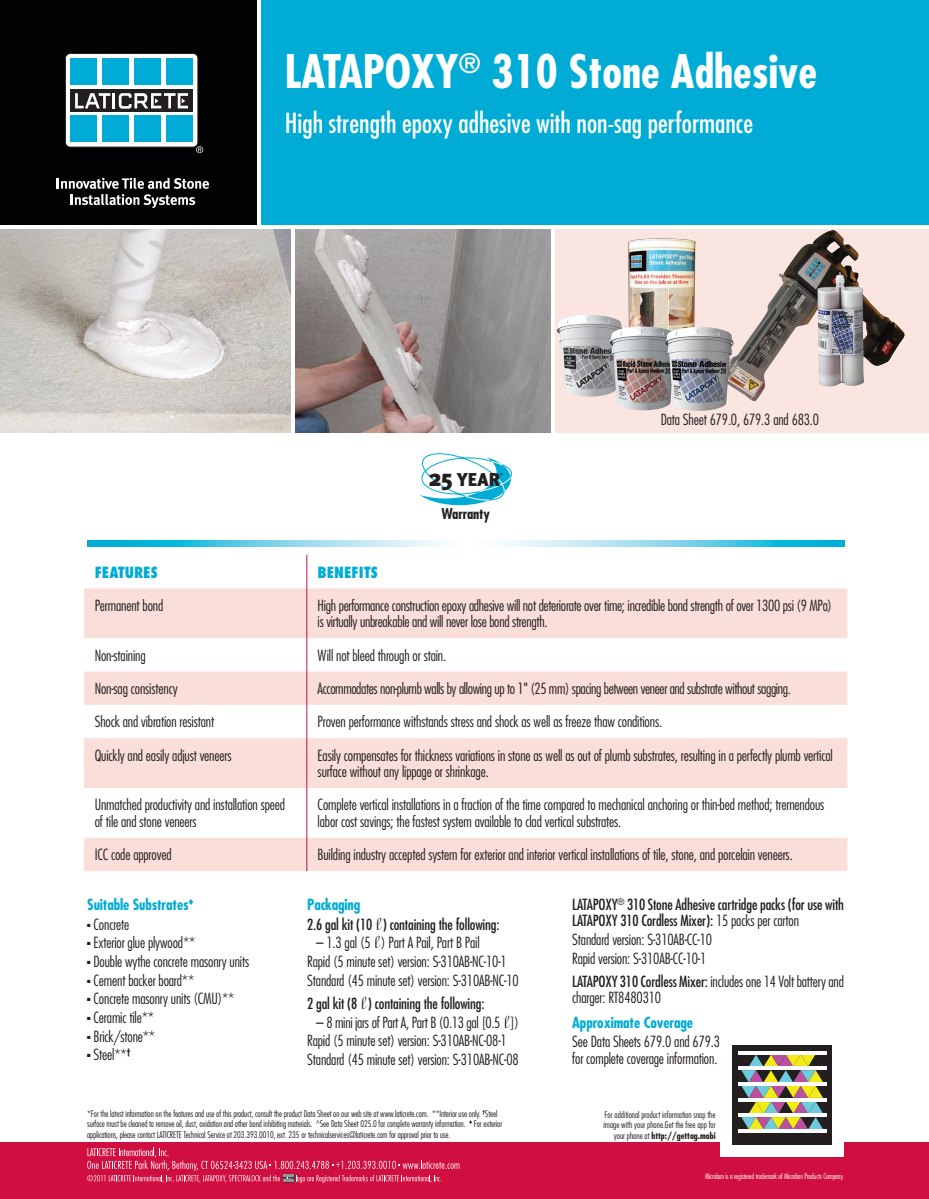
<style>
.page{position:relative;width:929px;height:1199px;background:#fff}
.page>*{position:absolute;margin:0;border:0;box-sizing:border-box;transform-origin:0 0}
.t1{font:700 condensed 45px "Futura";color:#fff}
.t2{font:condensed 27px "Futura";color:#fff}
.t3{font:900 18.6px "Meta Plus";color:#231f20}
.t4{font:300 condensed 15px/16.5px "Futura";letter-spacing:-.01em;color:#231f20}
.t5{font:condensed 15px/19.8px "Futura";letter-spacing:-.01em;color:#231f20}
.t6{font:700 condensed 15px "Futura";letter-spacing:-.01em;color:#00acd5}
.t7{font:800 condensed 15px "Futura";color:#00acd5}
.t8{font:700 condensed 14.4px "Futura";letter-spacing:-.01em;color:#231f20}
.t9{font:300 condensed 9px/10.5px "Futura";letter-spacing:-.01em;color:#231f20}
.t10{font:300 condensed 7.5px "Futura";letter-spacing:-.01em;color:#fff}
.t11{font:700 condensed 5.4px "Futura";color:#231f20}
.s1{font-size:23.25px}
.s2{font-weight:700;color:#00acd5}
.s3{font-family:"Linoscript";font-stretch:normal;font-size:22.5px}
.s4{font-family:"Linoscript";font-weight:400;font-stretch:normal;font-size:22.5px}
.s5{font-weight:300}
.s6{font-weight:400}
.s7{font-weight:700}
</style>
<div class="page">
<div style="left:0;top:1142px;width:928px;height:56px;background:#d10e40"></div>
<div style="left:0;top:0;width:256px;height:225px;background:#010203"></div>
<div style="left:261px;top:0;width:667px;height:225px;background:#00acd5"></div>
<div style="left:65px;top:53px;width:133px;height:94px;background:#fff;border-radius:5px"></div>
<div style="left:65px;top:53px;width:133px;height:94px;border:1px solid #231f20;border-radius:5px"></div>
<div style="left:70px;top:115px;width:27px;height:27px;background:#00acd5"></div>
<div style="left:102px;top:115px;width:27px;height:27px;background:#00acd5"></div>
<div style="left:134px;top:115px;width:27px;height:27px;background:#00acd5"></div>
<div style="left:166px;top:115px;width:27px;height:27px;background:#00acd5"></div>
<div style="left:70px;top:89px;width:123px;height:23px;background:#231f20"></div>
<hr style="left:112px;top:93px;width:3px;height:15px;background:#fff">
<svg style="left:75px;top:93px;width:35px;height:15px"></svg>
<svg style="left:119px;top:93px;width:69px;height:16px"></svg>
<div style="left:70px;top:59px;width:27px;height:26px;background:#00acd5"></div>
<div style="left:102px;top:59px;width:27px;height:26px;background:#00acd5"></div>
<div style="left:134px;top:59px;width:27px;height:26px;background:#00acd5"></div>
<div style="left:166px;top:59px;width:27px;height:26px;background:#00acd5"></div>
<svg style="left:196px;top:146px;width:7px;height:7px"></svg>
<svg style="left:57px;top:178px;width:152px;height:30px"></svg>
<svg style="left:84px;top:588px;width:763px;height:282px;fill:#f9ded9"></svg>
<hr style="left:306px;top:554px;width:1px;height:34px;background:#d10e40">
<hr style="left:306px;top:588px;width:1px;height:50px;background:#d10e40">
<hr style="left:306px;top:638px;width:1px;height:33px;background:#d10e40">
<hr style="left:306px;top:671px;width:1px;height:33px;background:#d10e40">
<hr style="left:306px;top:704px;width:1px;height:34px;background:#d10e40">
<hr style="left:306px;top:738px;width:1px;height:49px;background:#d10e40">
<hr style="left:306px;top:787px;width:1px;height:50px;background:#d10e40">
<hr style="left:306px;top:837px;width:1px;height:33px;background:#d10e40">
<div style="left:720px;top:1033px;width:123px;height:123px;background:#fff"></div>
<div style="left:732px;top:1045px;width:99px;height:99px;background:#231f20"></div>
<svg style="left:738px;top:1128px;width:88px;height:4px"></svg>
<hr style="left:737px;top:1113px;width:89px;height:3px;background:#fff">
<svg style="left:738px;top:1097px;width:88px;height:4px"></svg>
<svg style="left:738px;top:1081px;width:88px;height:4px"></svg>
<svg style="left:741px;top:1054px;width:81px;height:74px"></svg>
<hr style="left:737px;top:1066px;width:89px;height:3px;background:#fff">
<svg style="left:738px;top:1051px;width:88px;height:3px"></svg>
<svg style="left:420px;top:453px;width:92px;height:53px"></svg>
<svg style="left:87px;top:540px;width:756px;height:6px;background:#7ed5ea"></svg>
<svg style="left:87px;top:1147px;width:372px;height:35px"></svg>
<div style="left:554px;top:229px;width:374px;height:203px;background:#fae5e1"></div>
<img style="left:295px;top:229px;width:255px;height:203px">
<img style="left:0;top:229px;width:290px;height:203px">
<img style="left:627px;top:238px;width:69px;height:89px">
<img style="left:556px;top:315px;width:66px;height:81px">
<img style="left:733px;top:230px;width:172px;height:172px">
<img style="left:609px;top:326px;width:68px;height:84px">
<img style="left:665px;top:327px;width:68px;height:84px">
<h1 class="t1" style="left:285px;top:43px;width:533px">LATAPOXY<sup>®</sup> 310 Stone Adhesive</h1>
<h2 class="t2" style="left:285px;top:106px;width:470px">High strength epoxy adhesive with non-sag performance</h2>
<p class="t3" style="left:429px;top:469px;width:73px"><span class="s1">25</span> YEAR</p>
<p class="t11" style="left:500px;top:472px;width:4px">^</p>
<p class="t8" style="left:441px;top:505px;width:50px">Warranty</p>
<p class="t4" style="left:660px;top:410px;width:160px">Data Sheet 679.0, 679.3 and 683.0</p>
<p class="t7" style="left:95px;top:562px;width:65px">FEATURES</p>
<p class="t7" style="left:317px;top:562px;width:62px">BENEFITS</p>
<p class="t4" style="left:95px;top:597px;width:70px">Permanent bond</p>
<p class="t4" style="left:317px;top:597px;width:516px">High performance construction epoxy adhesive will not deteriorate over time; incredible bond strength of over 1300 psi (9 MPa) is virtually unbreakable and will never lose bond strength.</p>
<p class="t4" style="left:95px;top:646px;width:53px">Non-staining</p>
<p class="t4" style="left:317px;top:646px;width:130px">Will not bleed through or stain.</p>
<p class="t4" style="left:95px;top:680px;width:84px">Non-sag consistency</p>
<p class="t4" style="left:317px;top:680px;width:474px">Accommodates non-plumb walls by allowing up to 1" (25 mm) spacing between veneer and substrate without sagging.</p>
<p class="t4" style="left:95px;top:713px;width:121px">Shock and vibration resistant</p>
<p class="t4" style="left:317px;top:713px;width:346px">Proven performance withstands stress and shock as well as freeze thaw conditions.</p>
<p class="t4" style="left:95px;top:746px;width:138px">Quickly and easily adjust veneers</p>
<p class="t4" style="left:317px;top:746px;width:516px">Easily compensates for thickness variations in stone as well as out of plumb substrates, resulting in a perfectly plumb vertical surface without any lippage or shrinkage.</p>
<p class="t4" style="left:95px;top:796px;width:192px">Unmatched productivity and installation speed of tile and stone veneers</p>
<p class="t4" style="left:317px;top:796px;width:508px">Complete vertical installations in a fraction of the time compared to mechanical anchoring or thin-bed method; tremendous labor cost savings; the fastest system available to clad vertical substrates.</p>
<p class="t4" style="left:95px;top:846px;width:78px">ICC code approved</p>
<p class="t4" style="left:317px;top:846px;width:476px">Building industry accepted system for exterior and interior vertical installations of tile, stone, and porcelain veneers.</p>
<p class="t6" style="left:87px;top:894px;width:108px">Suitable Substrates♦</p>
<p class="t4" style="left:87px;top:915px;width:44px">■ Concrete</p>
<p class="t4" style="left:87px;top:934px;width:109px">■ Exterior glue plywood**</p>
<p class="t4" style="left:87px;top:952px;width:163px">■ Double wythe concrete masonry units</p>
<p class="t4" style="left:87px;top:971px;width:108px">■ Cement backer board**</p>
<p class="t4" style="left:87px;top:990px;width:149px">■ Concrete masonry units (CMU)**</p>
<p class="t4" style="left:87px;top:1008px;width:68px">■ Ceramic tile**</p>
<p class="t4" style="left:87px;top:1027px;width:69px">■ Brick/stone**</p>
<p class="t4" style="left:87px;top:1046px;width:45px">■ Steel**<sup>†</sup></p>
<p class="t5" style="left:307px;top:894px;width:194px"><span class="s2">Packaging<br></span>2.6 gal kit (10 <span class="s3">l</span> ) containing the following:</p>
<p class="t4" style="left:307px;top:933px;width:213px;line-height:18.6px;text-indent:9px">– 1.3 gal (5 <span class="s4">l</span> ) Part A Pail, Part B Pail<br>Rapid (5 minute set) version: S-310AB-NC-10-1<br>Standard (45 minute set) version: S-310AB-NC-10</p>
<p class="t5" style="left:307px;top:993px;width:179px">2 gal kit (8 <span class="s3">l</span> ) containing the following:</p>
<p class="t4" style="left:307px;top:1012px;width:213px;line-height:18.6px;text-indent:9px">– 8 mini jars of Part A, Part B (0.13 gal [0.5 <span class="s4">l</span> ])<br>Rapid (5 minute set) version: S-310AB-NC-08-1<br>Standard (45 minute set) version: S-310AB-NC-08</p>
<p class="t5" style="left:572px;top:895px;width:273px;line-height:16.5px">LATAPOXY<sup>®</sup> 310 Stone Adhesive cartridge packs (for use with<br>LATAPOXY 310 Cordless Mixer): <span class="s5">15 packs per carton</span></p>
<p class="t4" style="left:572px;top:929px;width:141px;line-height:18.6px">Standard version: S-310AB-CC-10<br>Rapid version: S-310AB-CC-10-1</p>
<p class="t4" style="left:572px;top:972px;width:273px"><span class="s6">LATAPOXY 310 Cordless Mixer:</span> includes one 14 Volt battery and charger: RT8480310</p>
<p class="t6" style="left:572px;top:1012px;width:122px">Approximate Coverage</p>
<p class="t4" style="left:572px;top:1033px;width:149px">See Data Sheets 679.0 and 679.3 for complete coverage information.</p>
<p class="t9" style="left:87px;top:1108px;width:416px">*For the latest information on the features and use of this product, consult the product Data Sheet on our web site at www.laticrete.com. **Interior use only. <sup>†</sup>Steel surface must be cleaned to remove oil, dust, oxidation and other bond inhibiting materials. ^See Data Sheet 025.0 for complete warranty information. ♦ For exterior applications, please contact LATICRETE Technical Service at 203.393.0010, ext. 235 or technicalservices@laticrete.com for approval prior to use.</p>
<p class="t9" style="left:603px;top:1108px;width:113px;text-align:right">For additional product information snap the image with your phone.Get the free app for your phone at <span class="s7">http://gettag.mobi</span></p>
<p class="t10" style="left:704px;top:1171px;width:140px">Microban is a registered trademark of Microban Products Company.</p>
</div>
